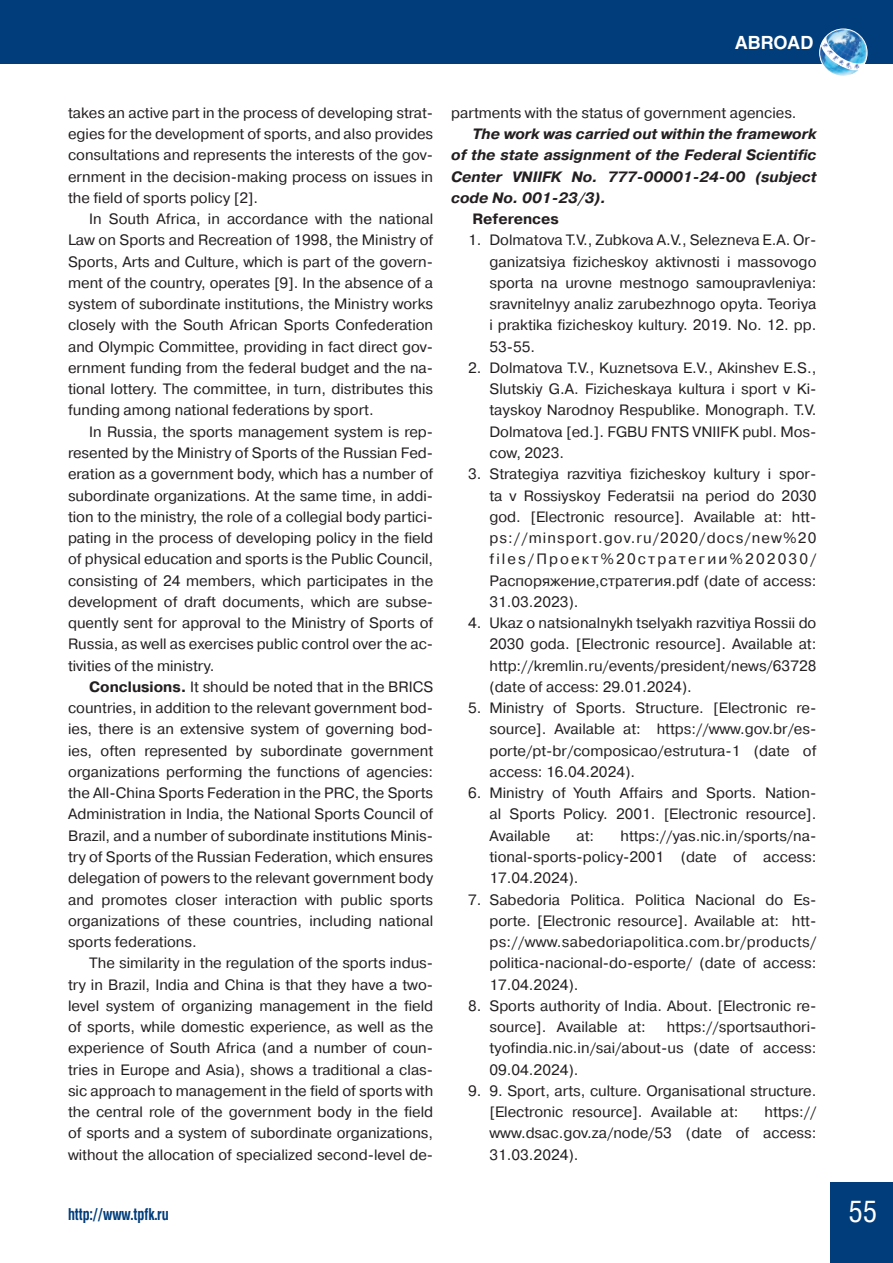
<style>
.page{position:relative;width:893px;height:1263px;background:#fff}
.page>*{position:absolute;margin:0;border:0;box-sizing:border-box;transform-origin:0 0}
.t1{font:30px "Helios Cond C";color:#fff}
.t2{font:700 18px "Helios C";color:#fff}
.t3{font:700 16.5px "Helios Cond C";color:#013c7b;scale:.91 1}
.ОСНОВНОЙ_ТЕКСТ{font:15px/21.3px "Pragmatica C";color:#231f20;text-align:justify}
.ОСНОВНОЙ_ТЕКСТ-2{font:italic 700 15px/21.3px "Pragmatica C";color:#231f20;text-align:justify}
.ОСНОВНОЙ_ТЕКСТ-3{font:700 15px "Pragmatica C";color:#231f20}
.s1{font-weight:700}
</style>
<div class="page">
<div style="left:831px;top:1182px;width:62px;height:81px;background:#013c7b"></div>
<div style="left:0;top:0;width:893px;height:64px;background:#013c7b"></div>
<img style="left:828px;top:29px;width:40px;height:46px">
<div style="left:819px;top:29px;width:48px;height:48px;border:1px solid #fff;border-radius:50%"></div>
<svg style="left:820px;top:34px;width:46px;height:40px;background:#7eb2d7"></svg>
<p class="t2" style="left:735px;top:33px;width:80px">ABROAD</p>
<p class="ОСНОВНОЙ_ТЕКСТ" style="left:68px;top:102px;width:367px">takes an active part in the process of developing strat&shy;egies for the development of sports, and also provides consultations and represents the interests of the gov&shy;ernment in the decision-making process on issues in the field of sports policy [2].</p>
<p class="ОСНОВНОЙ_ТЕКСТ" style="left:68px;top:208px;width:367px;text-indent:21px">In South Africa, in accordance with the national Law on Sports and Recreation of 1998, the Ministry of Sports, Arts and Culture, which is part of the govern&shy;ment of the country, operates [9]. In the absence of a system of subordinate institutions, the Ministry works closely with the South African Sports Confederation and Olympic Committee, providing in fact direct gov&shy;ernment funding from the federal budget and the na&shy;tional lottery. The committee, in turn, distributes this funding among national federations by sport.</p>
<p class="ОСНОВНОЙ_ТЕКСТ" style="left:68px;top:421px;width:367px;text-indent:21px">In Russia, the sports management system is rep&shy;resented by the Ministry of Sports of the Russian Fed&shy;eration as a government body, which has a number of subordinate organizations. At the same time, in addi&shy;tion to the ministry, the role of a collegial body partici&shy;pating in the process of developing policy in the field of physical education and sports is the Public Council, consisting of 24 members, which participates in the development of draft documents, which are subse&shy;quently sent for approval to the Ministry of Sports of Russia, as well as exercises public control over the ac&shy;tivities of the ministry.</p>
<p class="ОСНОВНОЙ_ТЕКСТ" style="left:68px;top:676px;width:367px;text-indent:21px"><span class="s1">Сonclusions.</span> It should be noted that in the BRICS countries, in addition to the relevant government bod&shy;ies, there is an extensive system of governing bod&shy;ies, often represented by subordinate government organizations performing the functions of agencies: the All-China Sports Federation in the PRC, the Sports Administration in India, the National Sports Council of Brazil, and a number of subordinate institutions Minis&shy;try of Sports of the Russian Federation, which ensures delegation of powers to the relevant government body and promotes closer interaction with public sports organizations of these countries, including national sports federations.</p>
<p class="ОСНОВНОЙ_ТЕКСТ" style="left:68px;top:952px;width:367px;text-indent:21px">The similarity in the regulation of the sports indus&shy;try in Brazil, India and China is that they have a two&shy;level system of organizing management in the field of sports, while domestic experience, as well as the experience of South Africa (and a number of coun&shy;tries in Europe and Asia), shows a traditional a clas&shy;sic approach to management in the field of sports with the central role of the government body in the field of sports and a system of subordinate organizations, without the allocation of specialized second-level de-</p>
<p class="ОСНОВНОЙ_ТЕКСТ" style="left:451px;top:102px;width:347px">partments with the status of government agencies.</p>
<p class="ОСНОВНОЙ_ТЕКСТ-2" style="left:451px;top:123px;width:367px;text-indent:21px">The work was carried out within the framework of the state assignment of the Federal Scientific Center VNIIFK No. 777-00001-24-00 (subject code No. 001-23/3).</p>
<p class="ОСНОВНОЙ_ТЕКСТ-3" style="left:472px;top:211px;width:88px">References</p>
<p class="ОСНОВНОЙ_ТЕКСТ" style="left:489px;top:230px;width:328px;text-indent:-21px">1. Dolmatova T.V., Zubkova A.V., Selezneva E.A. Or&shy;ganizatsiya fizicheskoy aktivnosti i massovogo sporta na urovne mestnogo samoupravleniya: sravnitelnyy analiz zarubezhnogo opyta. Teoriya i praktika fizicheskoy kultury. 2019. No. 12. pp.<br>53-55.</p>
<p class="ОСНОВНОЙ_ТЕКСТ" style="left:489px;top:357px;width:328px;text-indent:-21px">2. Dolmatova T.V., Kuznetsova E.V., Akinshev E.S., Slutskiy G.A. Fizicheskaya kultura i sport v Ki&shy;tayskoy Narodnoy Respublike. Monograph. T.V.<br>Dolmatova [ed.]. FGBU FNTS VNIIFK publ. Mos&shy;cow, 2023.</p>
<p class="ОСНОВНОЙ_ТЕКСТ" style="left:489px;top:463px;width:329px;text-indent:-21px">3. Strategiya razvitiya fizicheskoy kultury i spor&shy;ta v Rossiyskoy Federatsii na period do 2030 god. [Electronic resource]. Available at: htt&shy;ps://minsport.gov.ru/2020/docs/new%20 files/Проект%20стратегии%202030/ Распоряжение,стратегия.pdf (date of access:<br>31.03.2023).</p>
<p class="ОСНОВНОЙ_ТЕКСТ" style="left:489px;top:612px;width:328px;text-indent:-21px">4. Ukaz o natsionalnykh tselyakh razvitiya Rossii do 2030 goda. [Electronic resource]. Available at: http://kremlin.ru/events/president/news/63728 (date of access: 29.01.2024).</p>
<p class="ОСНОВНОЙ_ТЕКСТ" style="left:489px;top:697px;width:328px;text-indent:-21px">5. Ministry of Sports. Structure. [Electronic re&shy;source]. Available at: https://www.gov.br/es&shy;porte/pt-br/composicao/estrutura-1 (date of access: 16.04.2024).</p>
<p class="ОСНОВНОЙ_ТЕКСТ" style="left:489px;top:782px;width:328px;text-indent:-21px">6. Ministry of Youth Affairs and Sports. Nation&shy;al Sports Policy. 2001. [Electronic resource].<br>Available</p>
<p class="ОСНОВНОЙ_ТЕКСТ" style="left:489px;top:825px;width:328px;text-indent:131px">https://yas.nic.in/sports/na&shy;tional-sports-policy-2001 (date of access:<br>17.04.2024).</p>
<p class="ОСНОВНОЙ_ТЕКСТ" style="left:489px;top:889px;width:328px;text-indent:-21px">7. Sabedoria Politica. Politica Nacional do Es&shy;porte. [Electronic resource]. Available at: htt&shy;ps://www.sabedoriapolitica.com.br/products/ politica-nacional-do-esporte/ (date of access:<br>17.04.2024).</p>
<p class="ОСНОВНОЙ_ТЕКСТ" style="left:489px;top:995px;width:328px;text-indent:-21px">8. Sports authority of India. About. [Electronic re&shy;source]. Available at:</p>
<p class="ОСНОВНОЙ_ТЕКСТ" style="left:576px;top:825px;width:19px">at:</p>
<p class="ОСНОВНОЙ_ТЕКСТ" style="left:489px;top:1016px;width:328px;text-indent:177px">https://sportsauthori&shy;tyofindia.nic.in/sai/about-us (date of access:<br>09.04.2024).</p>
<p class="ОСНОВНОЙ_ТЕКСТ" style="left:489px;top:1080px;width:328px;text-indent:-21px">9. 9. Sport, arts, culture. Organisational structure. [Electronic resource]. Available at:</p>
<p class="ОСНОВНОЙ_ТЕКСТ" style="left:489px;top:1101px;width:328px;text-indent:275px">https:// www.dsac.gov.za/node/53 (date of access:<br>31.03.2024).</p>
<p class="t3" style="left:68px;top:1204px;width:112px">http://www.tpfk.ru</p>
<h1 class="t1" style="left:848px;top:1194px;width:30px">55</h1>
</div>
